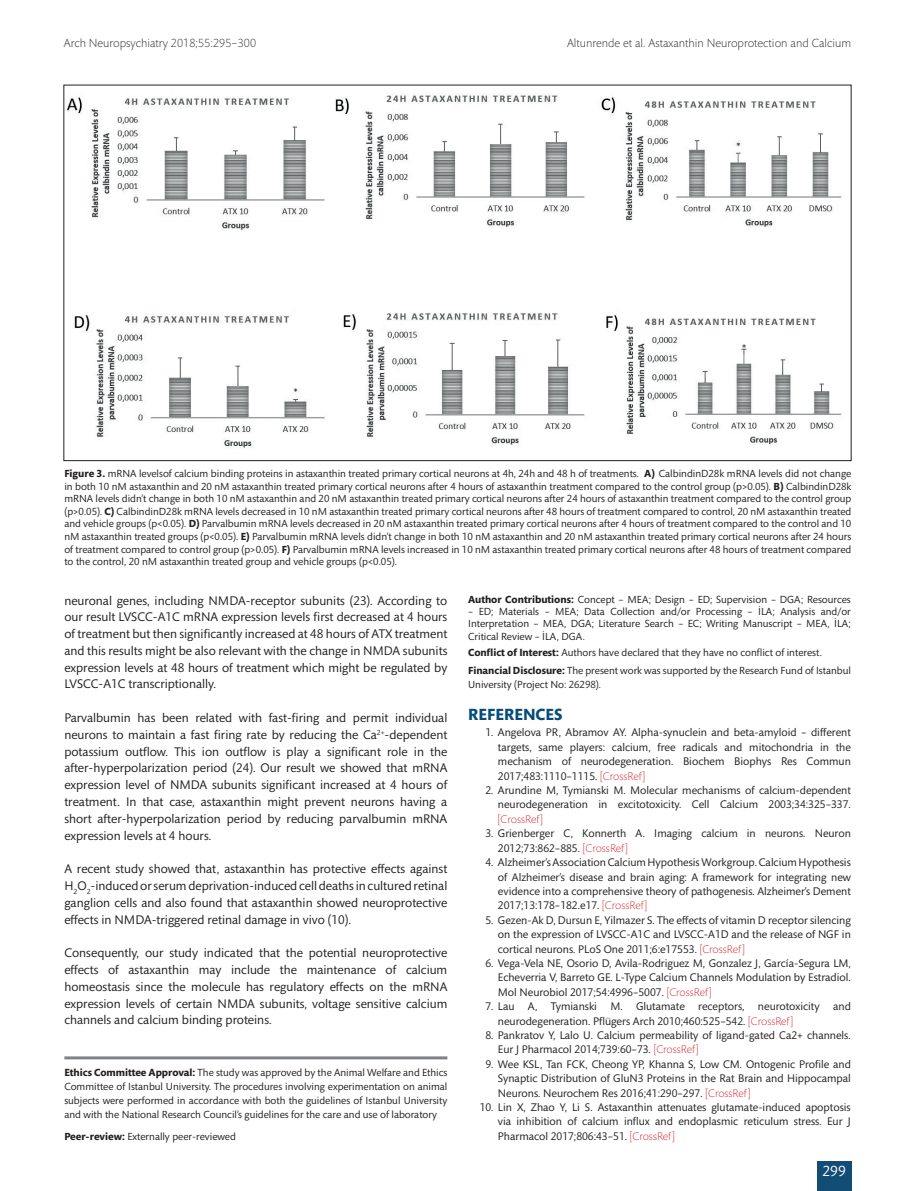
<style>
.page{position:relative;width:915px;height:1191px;background:#fff}
.page>*{position:absolute;margin:0;border:0;box-sizing:border-box;transform-origin:0 0}
.t1{font:700 16.5px "Mundo Sans Std";color:#064c79}
.t2{font:15px "Mundo Sans Std";color:#fff}
.t3{font:12.75px/16.8px "Mundo Sans Std";color:#231f20;text-align:justify}
.t4{font:300 12px "Mundo Sans Std";color:#231f20}
.t5{font:11.25px/14.4px "Mundo Sans Std";color:#231f20;text-align:justify}
.t6{font:300 11.25px "Mundo Sans Std";color:#d1232a}
.t7{font:10.5px/12.6px "Mundo Sans Std";color:#231f20;text-align:justify}
.s1{font-weight:700}
.s2{font-weight:300;color:#d1232a}
</style>
<div class="page">
<div style="left:816px;top:1161px;width:34px;height:30px;background:#124d76"></div>
<hr style="left:64px;top:1056px;width:383px;height:3px;background:#808285">
<img style="left:66px;top:95px;width:776px;height:353px">
<p class="t4" style="left:64px;top:37px;width:194px">Arch Neuropsychiatry 2018;55:295−300</p>
<p class="t4" style="left:567px;top:37px;width:285px">Altunrende et al. Astaxanthin Neuroprotection and Calcium</p>
<p class="t7" style="left:64px;top:467px;width:788px"><span class="s1">Figure 3.</span> mRNA levelsof calcium binding proteins in astaxanthin treated primary cortical neurons at 4h, 24h and 48 h of treatments. <span class="s1">A)</span> CalbindinD28k mRNA levels did not change in both 10 nM astaxanthin and 20 nM astaxanthin treated primary cortical neurons after 4 hours of astaxanthin treatment compared to the control group (p&gt;0.05). <span class="s1">B)</span> CalbindinD28k mRNA levels didn’t change in both 10 nM astaxanthin and 20 nM astaxanthin treated primary cortical neurons after 24 hours of astaxanthin treatment compared to the control group (p&gt;0.05). <span class="s1">C)</span> CalbindinD28k mRNA levels decreased in 10 nM astaxanthin treated primary cortical neurons after 48 hours of treatment compared to control, 20 nM astaxanthin treated and vehicle groups (p&lt;0.05). <span class="s1">D)</span> Parvalbumin mRNA levels decreased in 20 nM astaxanthin treated primary cortical neurons after 4 hours of treatment compared to the control and 10 nM astaxanthin treated groups (p&lt;0.05). <span class="s1">E)</span> Parvalbumin mRNA levels didn’t change in both 10 nM astaxanthin and 20 nM astaxanthin treated primary cortical neurons after 24 hours of treatment compared to control group (p&gt;0.05). <span class="s1">F)</span> Parvalbumin mRNA levels increased in 10 nM astaxanthin treated primary cortical neurons after 48 hours of treatment compared to the control, 20 nM astaxanthin treated group and vehicle groups (p&lt;0.05).</p>
<p class="t3" style="left:64px;top:592px;width:384px">neuronal genes, including NMDA-receptor subunits (23). According to our result LVSCC-A1C mRNA expression levels first decreased at 4 hours of treatment but then significantly increased at 48 hours of ATX treatment and this results might be also relevant with the change in NMDA subunits expression levels at 48 hours of treatment which might be regulated by LVSCC-A1C transcriptionally.</p>
<p class="t3" style="left:64px;top:710px;width:384px">Parvalbumin has been related with fast-firing and permit individual neurons to maintain a fast firing rate by reducing the Ca<sup>2+</sup>-dependent potassium outflow. This ion outflow is play a significant role in the after-hyperpolarization period (24). Our result we showed that mRNA expression level of NMDA subunits significant increased at 4 hours of treatment. In that case, astaxanthin might prevent neurons having a short after-hyperpolarization period by reducing parvalbumin mRNA expression levels at 4 hours.</p>
<p class="t3" style="left:64px;top:861px;width:384px">A recent study showed that, astaxanthin has protective effects against H<sub>2</sub>O<sub>2</sub>-induced or serum deprivation-induced cell deaths in cultured retinal ganglion cells and also found that astaxanthin showed neuroprotective effects in NMDA-triggered retinal damage in vivo (10).</p>
<p class="t3" style="left:64px;top:945px;width:384px">Consequently, our study indicated that the potential neuroprotective effects of astaxanthin may include the maintenance of calcium homeostasis since the molecule has regulatory effects on the mRNA expression levels of certain NMDA subunits, voltage sensitive calcium channels and calcium binding proteins.</p>
<p class="t7" style="left:64px;top:1066px;width:384px;line-height:13.8px"><span class="s1">Ethics Committee Approval:</span> The study was approved by the Animal Welfare and Ethics Committee of Istanbul University. The procedures involving experimentation on animal subjects were performed in accordance with both the guidelines of Istanbul University and with the National Research Council’s guidelines for the care and use of laboratory</p>
<p class="t7" style="left:64px;top:1130px;width:173px"><span class="s1">Peer-review:</span> Externally peer-reviewed</p>
<p class="t7" style="left:468px;top:593px;width:384px"><span class="s1">Author Contributions:</span> Concept – MEA; Design – ED; Supervision – DGA; Resources</p>
<p class="t7" style="left:468px;top:606px;width:384px;line-height:12.1px">– ED; Materials – MEA; Data Collection and/or Processing – İLA; Analysis and/or Interpretation – MEA, DGA; Literature Search – EC; Writing Manuscript – MEA, İLA; Critical Review – İLA, DGA.</p>
<p class="t7" style="left:468px;top:644px;width:384px;line-height:17.9px"><span class="s1">Conflict of Interest:</span> Authors have declared that they have no conflict of interest.<br><span class="s1">Financial Disclosure:</span> The present work was supported by the Research Fund of Istanbul</p>
<p class="t7" style="left:468px;top:678px;width:134px">University (Project No: 26298).</p>
<h1 class="t1" style="left:468px;top:705px;width:96px">REFERENCES</h1>
<p class="t5" style="left:497px;top:726px;width:354px;text-indent:-12px">1. Angelova PR, Abramov AY. Alpha-synuclein and beta-amyloid – different targets, same players: calcium, free radicals and mitochondria in the mechanism of neurodegeneration. Biochem Biophys Res Commun 2017;483:1110–1115. <span class="s2">[CrossRef]</span></p>
<p class="t5" style="left:485px;top:783px;width:367px;text-align:right">2. Arundine M, Tymianski M. Molecular mechanisms of calcium-dependent neurodegeneration in excitotoxicity. Cell Calcium 2003;34:325–337.</p>
<p class="t6" style="left:497px;top:813px;width:46px">[CrossRef]</p>
<p class="t5" style="left:497px;top:826px;width:354px;text-indent:-12px">3. Grienberger C, Konnerth A. Imaging calcium in neurons. Neuron<br>2012;73:862–885. <span class="s2">[CrossRef]</span></p>
<p class="t5" style="left:497px;top:855px;width:354px;text-indent:-12px">4. Alzheimer’s Association Calcium Hypothesis Workgroup. Calcium Hypothesis of Alzheimer’s disease and brain aging: A framework for integrating new evidence into a comprehensive theory of pathogenesis. Alzheimer’s Dement 2017;13:178–182.e17. <span class="s2">[CrossRef]</span></p>
<p class="t5" style="left:497px;top:913px;width:354px;text-indent:-12px">5. Gezen-Ak D, Dursun E, Yilmazer S. The effects of vitamin D receptor silencing on the expression of LVSCC-A1C and LVSCC-A1D and the release of NGF in cortical neurons. PLoS One 2011;6:e17553. <span class="s2">[CrossRef]</span></p>
<p class="t5" style="left:497px;top:956px;width:354px;text-indent:-12px">6. Vega-Vela NE, Osorio D, Avila-Rodriguez M, Gonzalez J, García-Segura LM, Echeverria V, Barreto GE. L-Type Calcium Channels Modulation by Estradiol.<br>Mol Neurobiol 2017;54:4996–5007. <span class="s2">[CrossRef]</span></p>
<p class="t5" style="left:497px;top:999px;width:354px;text-indent:-12px">7. Lau A, Tymianski M. Glutamate receptors, neurotoxicity and neurodegeneration. Pflügers Arch 2010;460:525–542. <span class="s2">[CrossRef]</span></p>
<p class="t5" style="left:497px;top:1028px;width:354px;text-indent:-12px">8. Pankratov Y, Lalo U. Calcium permeability of ligand-gated Ca2+ channels.<br>Eur J Pharmacol 2014;739:60–73. <span class="s2">[CrossRef]</span></p>
<p class="t5" style="left:497px;top:1057px;width:354px;text-indent:-12px">9. Wee KSL, Tan FCK, Cheong YP, Khanna S, Low CM. Ontogenic Profile and Synaptic Distribution of GluN3 Proteins in the Rat Brain and Hippocampal Neurons. Neurochem Res 2016;41:290–297. <span class="s2">[CrossRef]</span></p>
<p class="t5" style="left:497px;top:1100px;width:354px;text-indent:-18px">10. Lin X, Zhao Y, Li S. Astaxanthin attenuates glutamate-induced apoptosis via inhibition of calcium influx and endoplasmic reticulum stress. Eur J Pharmacol 2017;806:43–51. <span class="s2">[CrossRef]</span></p>
<h2 class="t2" style="left:822px;top:1162px;width:25px">299</h2>
</div>
